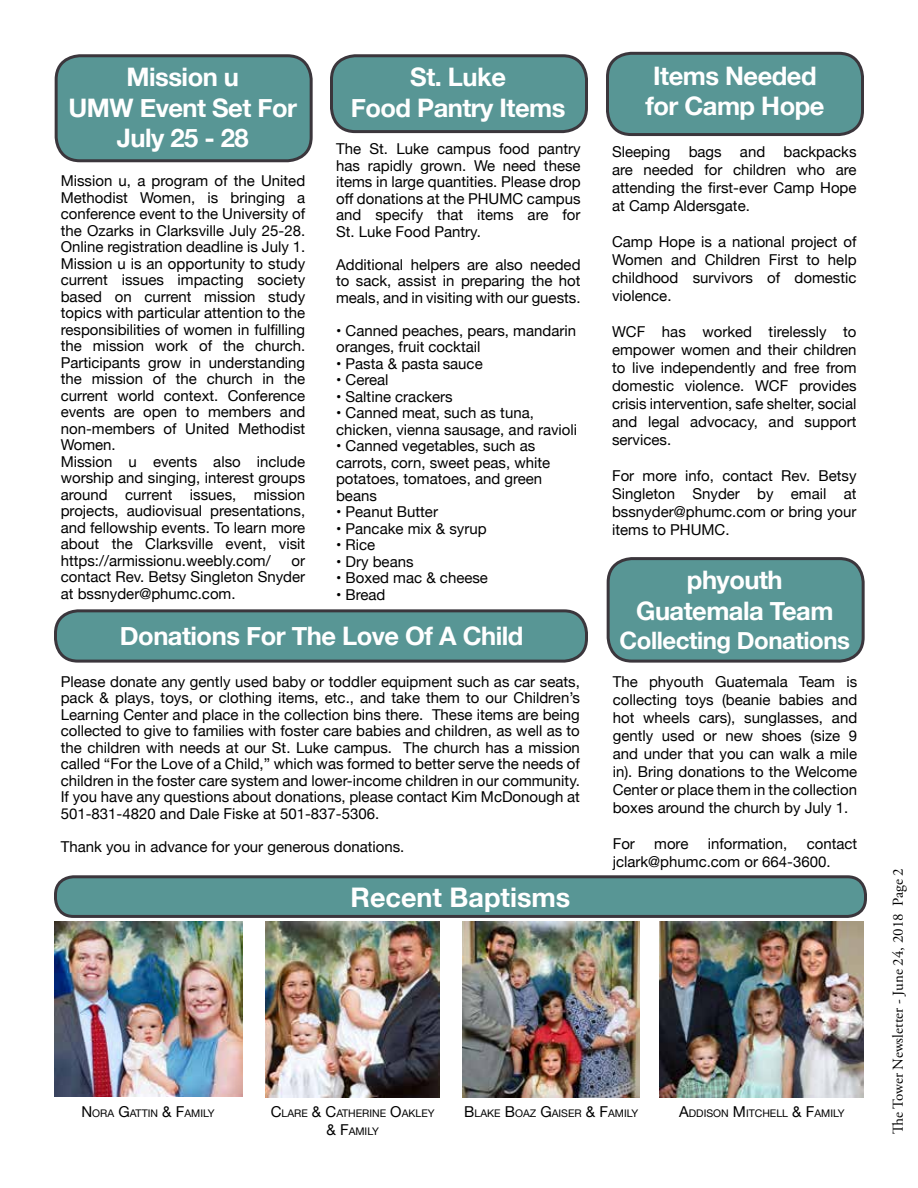
<style>
.page{position:relative;width:918px;height:1188px;background:#fff}
.page>*{position:absolute;margin:0;border:0;box-sizing:border-box;transform-origin:0 0}
.t1{font:700 27px "Helvetica Neue";color:#fff}
.t2{font:700 25.5px/30.6px "Helvetica Neue";letter-spacing:-.02em;color:#fff;text-align:center}
.t3{font:700 24px "Helvetica Neue";letter-spacing:-.02em;color:#fff}
.t4{font:15px/16.5px "Helvetica Neue";color:#000;text-align:justify}
.t5{font:15px "Adobe Garamond Pro";color:#000}
.t6{font:10.5px/18px "Helvetica Neue";color:#000;text-align:center}
.s1{font-size:15px}
</style>
<div class="page">
<div style="left:331px;top:56px;width:255px;height:76px;background:#589695;border-radius:24px"></div>
<div style="left:330px;top:54px;width:258px;height:79px;border:3px solid #3b363c;border-radius:24px"></div>
<div style="left:56px;top:56px;width:255px;height:105px;background:#589695;border-radius:24px"></div>
<div style="left:55px;top:54px;width:258px;height:108px;border:3px solid #3b363c;border-radius:24px"></div>
<div style="left:608px;top:559px;width:255px;height:102px;background:#589695;border-radius:24px"></div>
<div style="left:607px;top:557px;width:258px;height:106px;border:3px solid #3b363c;border-radius:24px"></div>
<div style="left:607px;top:53px;width:255px;height:82px;background:#589695;border-radius:24px"></div>
<div style="left:606px;top:52px;width:258px;height:84px;border:3px solid #3b363c;border-radius:24px"></div>
<div style="left:56px;top:611px;width:530px;height:50px;background:#589695;border-radius:22px"></div>
<div style="left:54px;top:609px;width:534px;height:54px;border:3px solid #3b363c;border-radius:22px"></div>
<img style="left:660px;top:922px;width:204px;height:175px">
<img style="left:463px;top:922px;width:177px;height:175px">
<img style="left:265px;top:922px;width:175px;height:175px">
<img style="left:54px;top:922px;width:188px;height:175px">
<div style="left:56px;top:877px;width:810px;height:39px;background:#589695;border-radius:18px"></div>
<div style="left:54px;top:875px;width:813px;height:43px;border:3px solid #3b363c;border-radius:18px"></div>
<h2 class="t2" style="left:69px;top:62px;width:230px">Mission u<br>UMW Event Set For<br>July 25 - 28</h2>
<p class="t4" style="left:61px;top:173px;width:246px;text-align:left">Mission u, a program of the United Methodist Women, is bringing a conference event to the University of the Ozarks in Clarksville July 25-28.<br>Online registration deadline is July 1.<br>Mission u is an opportunity to study current issues impacting society based on current mission study topics with particular attention to the responsibilities of women in fulfilling the mission work of the church.<br>Participants grow in understanding the mission of the church in the current world context. Conference events are open to members and non-members of United Methodist Women.<br>Mission u events also include worship and singing, interest groups around current issues, mission projects, audiovisual presentations, and fellowship events. To learn more about the Clarksville event, visit https://armissionu.weebly.com/</p>
<p class="t4" style="left:61px;top:553px;width:246px;text-indent:231px">or contact Rev. Betsy Singleton Snyder at bssnyder@phumc.com.</p>
<h2 class="t2" style="left:351px;top:62px;width:216px">St. Luke<br>Food Pantry Items</h2>
<p class="t4" style="left:336px;top:142px;width:246px">The St. Luke campus food pantry has rapidly grown. We need these items in large quantities. Please drop off donations at the PHUMC campus and specify that items are for St. Luke Food Pantry.</p>
<p class="t4" style="left:336px;top:257px;width:246px">Additional helpers are also needed to sack, assist in preparing the hot meals, and in visiting with our guests.</p>
<p class="t4" style="left:336px;top:323px;width:242px">• Canned peaches, pears, mandarin oranges, fruit cocktail</p>
<p class="t4" style="left:336px;top:356px;width:148px">• Pasta &amp; pasta sauce</p>
<p class="t4" style="left:336px;top:373px;width:54px">• Cereal</p>
<p class="t4" style="left:336px;top:389px;width:118px">• Saltine crackers</p>
<p class="t4" style="left:336px;top:406px;width:243px">• Canned meat, such as tuna, chicken, vienna sausage, and ravioli</p>
<p class="t4" style="left:336px;top:439px;width:216px;text-align:left">• Canned vegetables, such as carrots, corn, sweet peas, white potatoes, tomatoes, and green beans</p>
<p class="t4" style="left:336px;top:505px;width:103px">• Peanut Butter</p>
<p class="t4" style="left:336px;top:521px;width:152px">• Pancake mix &amp; syrup</p>
<p class="t4" style="left:336px;top:538px;width:41px">• Rice</p>
<p class="t4" style="left:336px;top:554px;width:79px">• Dry beans</p>
<p class="t4" style="left:336px;top:571px;width:153px">• Boxed mac &amp; cheese</p>
<p class="t4" style="left:336px;top:587px;width:51px">• Bread</p>
<h2 class="t2" style="left:120px;top:621px;width:405px">Donations For The Love Of A Child</h2>
<p class="t4" style="left:61px;top:674px;width:521px">Please donate any gently used baby or toddler equipment such as car seats, pack &amp; plays, toys, or clothing items, etc., and take them to our Children’s Learning Center and place in the collection bins there. These items are being collected to give to families with foster care babies and children, as well as to the children with needs at our St. Luke campus. The church has a mission called “For the Love of a Child,” which was formed to better serve the needs of children in the foster care system and lower-income children in our community.<br>If you have any questions about donations, please contact Kim McDonough at 501-831-4820 and Dale Fiske at 501-837-5306.</p>
<p class="t4" style="left:61px;top:839px;width:345px">Thank you in advance for your generous donations.</p>
<h1 class="t1" style="left:351px;top:877px;width:221px">Recent Baptisms</h1>
<h2 class="t2" style="left:646px;top:61px;width:180px">Items Needed for Camp Hope</h2>
<p class="t4" style="left:612px;top:144px;width:246px;line-height:18px">Sleeping bags and backpacks are needed for children who are attending the first-ever Camp Hope at Camp Aldersgate.</p>
<p class="t4" style="left:612px;top:234px;width:246px;line-height:18px">Camp Hope is a national project of Women and Children First to help childhood survivors of domestic violence.</p>
<p class="t4" style="left:612px;top:324px;width:246px;line-height:18px">WCF has worked tirelessly to empower women and their children to live independently and free from domestic violence. WCF provides crisis intervention, safe shelter, social and legal advocacy, and support services.</p>
<p class="t4" style="left:612px;top:468px;width:246px;line-height:18px">For more info, contact Rev. Betsy Singleton Snyder by email at bssnyder@phumc.com or bring your items to PHUMC.</p>
<h2 class="t2" style="left:636px;top:566px;width:199px">phyouth<br>Guatemala Team</h2>
<h3 class="t3" style="left:620px;top:621px;width:232px">Collecting Donations</h3>
<p class="t4" style="left:613px;top:673px;width:246px;line-height:18px">The phyouth Guatemala Team is collecting toys (beanie babies and hot wheels cars), sunglasses, and gently used or new shoes (size 9 and under that you can walk a mile in). Bring donations to the Welcome Center or place them in the collection boxes around the church by July 1.</p>
<p class="t4" style="left:613px;top:836px;width:24px">For</p>
<p class="t4" style="left:654px;top:836px;width:36px">more</p>
<p class="t4" style="left:708px;top:836px;width:81px">information,</p>
<p class="t4" style="left:613px;top:835px;width:246px;line-height:18px;text-indent:194px">contact jclark@phumc.com or 664-3600.</p>
<p class="t6" style="left:81px;top:1104px;width:135px"><span class="s1">N</span> ORA <span class="s1">G</span>ATTIN <span class="s1">&amp; F</span>AMILY</p>
<p class="t6" style="left:464px;top:1104px;width:176px"><span class="s1">B</span>LAKE <span class="s1">B</span>OAZ <span class="s1">G</span>AISER <span class="s1">&amp; F</span>AMILY</p>
<p class="t6" style="left:679px;top:1104px;width:167px"><span class="s1">A</span>DDISON <span class="s1">M</span> ITCHELL <span class="s1">&amp; F</span>AMILY</p>
<p class="t6" style="left:271px;top:1104px;width:165px"><span class="s1">C</span>LARE <span class="s1">&amp; C</span>ATHERINE <span class="s1">O</span>AKLEY <span class="s1">&amp; F</span>AMILY</p>
<p class="t5" style="left:889px;top:1134px;width:268px;rotate:-90deg">The Tower Newsletter - June 24, 2018 Page 2</p>
</div>
